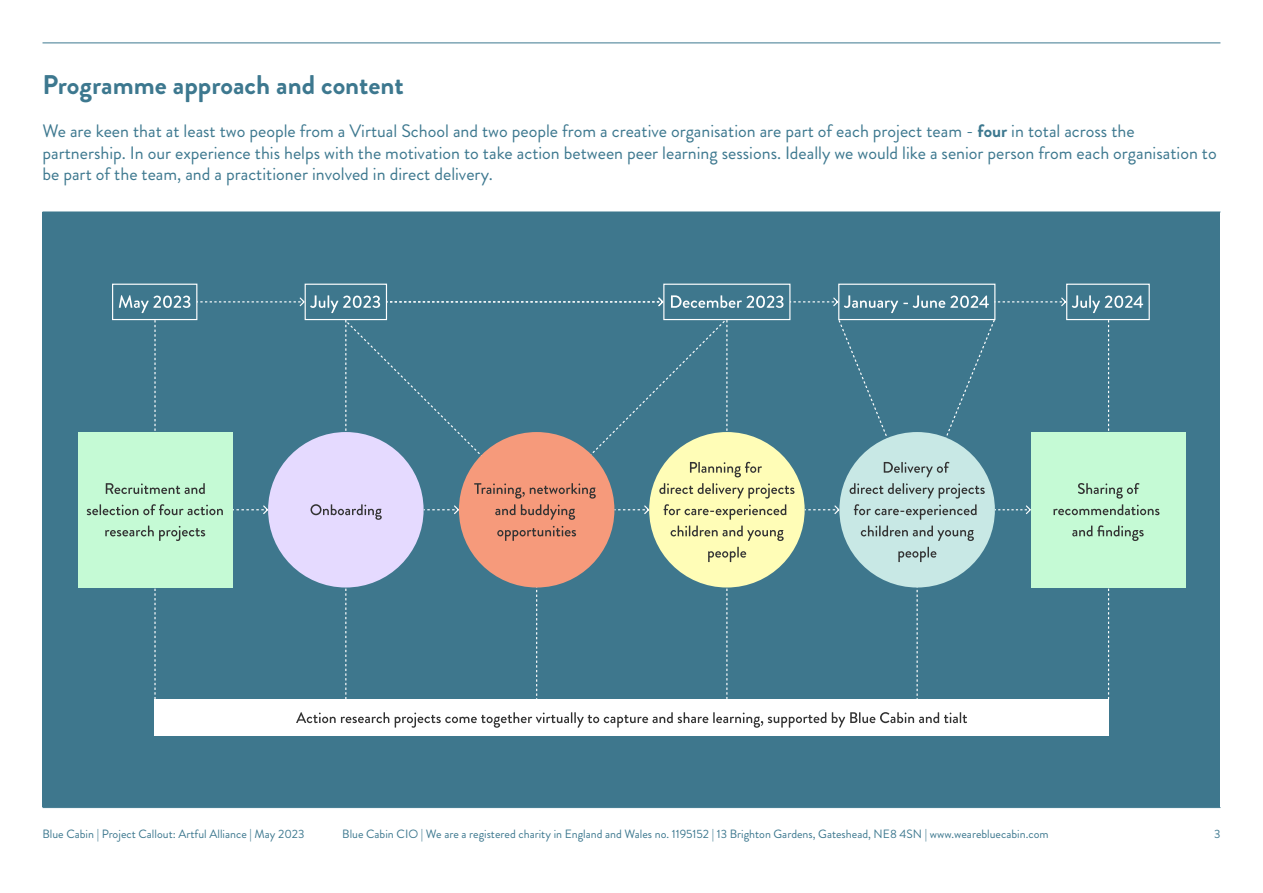
<style>
.page{position:relative;width:1263px;height:893px;background:#fff}
.page>*{position:absolute;margin:0;border:0;box-sizing:border-box;transform-origin:0 0}
.t1{font:700 27px "Brandon Grotesque";color:#3d788f}
.t2{font:18px/21.6px "Brandon Grotesque";color:#3d788f}
.t3{font:12px "Brandon Grotesque";color:#3d788f}
.s1{font-weight:700}
</style>
<div class="page">
<div style="left:43px;top:212px;width:1177px;height:595px;background:#3e778d"></div>
<div style="left:78px;top:432px;width:155px;height:155px;background:#c5fad5"></div>
<div style="left:1031px;top:432px;width:155px;height:155px;background:#c5fad5"></div>
<div style="left:112px;top:284px;width:85px;height:36px;border:1px solid #fff"></div>
<div style="left:305px;top:284px;width:82px;height:36px;border:1px solid #fff"></div>
<div style="left:1066px;top:284px;width:84px;height:36px;border:1px solid #fff"></div>
<div style="left:838px;top:284px;width:157px;height:36px;border:1px solid #fff"></div>
<div style="left:663px;top:284px;width:127px;height:36px;border:1px solid #fff"></div>
<svg style="left:87px;top:295px;width:1072px;height:404px"></svg>
<div style="left:154px;top:699px;width:955px;height:37px;background:#fff"></div>
<svg style="left:296px;top:712px;width:671px;height:16px"></svg>
<hr style="left:43px;top:807px;width:1177px;height:1px;background:#3d788f">
<hr style="left:43px;top:43px;width:1177px;height:1px;background:#3d788f">
<p class="t1" style="left:43px;top:66px;width:363px">Programme approach and content</p>
<p class="t2" style="left:43px;top:121px;width:1176px">We are keen that at least two people from a Virtual School and two people from a creative organisation are part of each project team - <span class="s1">four</span> in total across the partnership. In our experience this helps with the motivation to take action between peer learning sessions. Ideally we would like a senior person from each organisation to be part of the team, and a practitioner involved in direct delivery.</p>
<p class="t3" style="left:43px;top:825px;width:263px">Blue Cabin | Project Callout: Artful Alliance | May 2023</p>
<p class="t3" style="left:342px;top:825px;width:708px">Blue Cabin CIO | We are a registered charity in England and Wales no. 1195152 | 13 Brighton Gardens, Gateshead, NE8 4SN | www.wearebluecabin.com</p>
<p class="t3" style="left:1214px;top:825px;width:8px">3</p>
</div>
